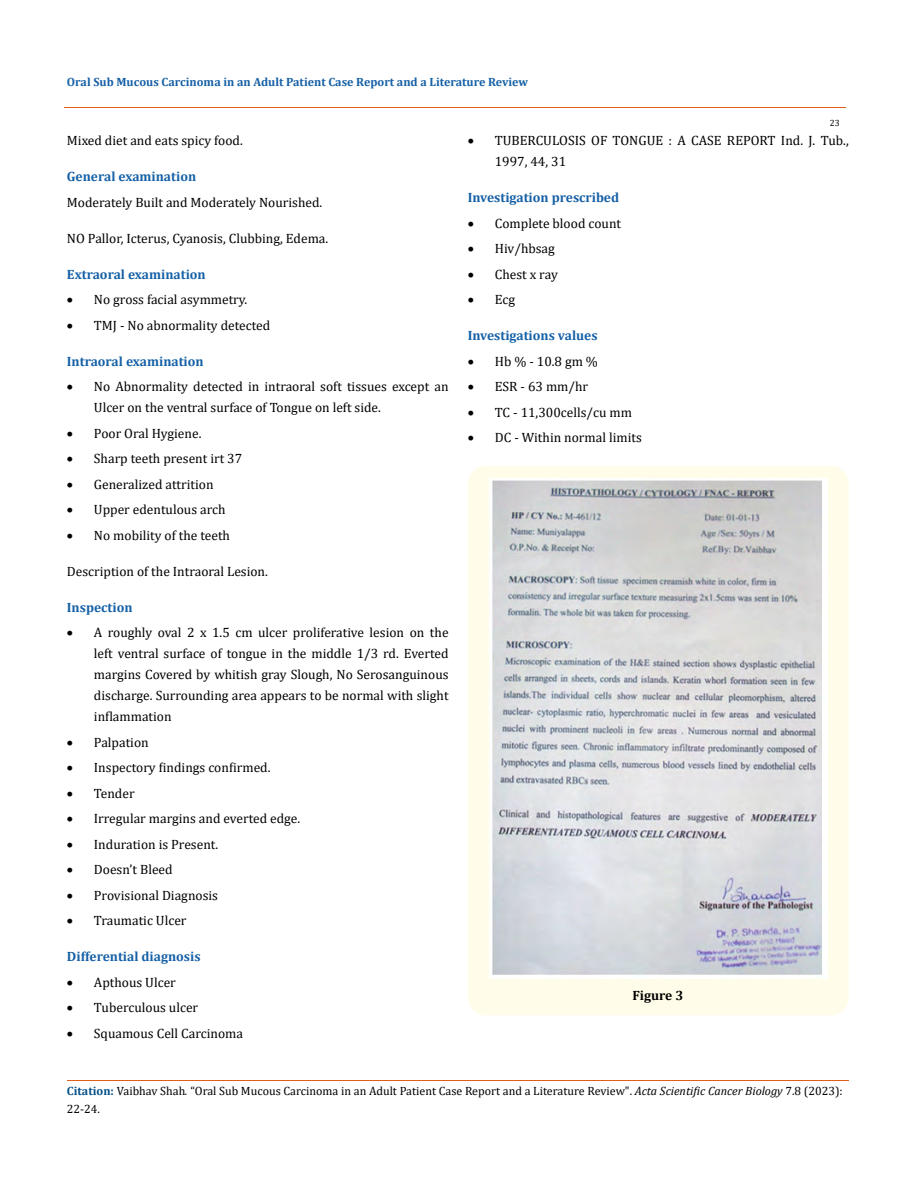
<style>
.page{position:relative;width:917px;height:1188px;background:#fff}
.page>*{position:absolute;margin:0;border:0;box-sizing:border-box;transform-origin:0 0}
.t1{font:13.5px/21px "Cambria";color:#000}
.t2{font:700 13.5px "Cambria";color:#1560a6}
.t3{font:700 13.5px "Cambria";color:#000}
.t4{font:12px/18px "Cambria";color:#000}
.t5{font:700 12px "Cambria";color:#1560a6}
.t6{font:9px "Cambria";color:#000}
.s1{font-weight:700;color:#035089}
.s2{font-style:italic}
</style>
<div class="page">
<div style="left:468px;top:466px;width:380px;height:550px;background:#fffde9;border-radius:18px"></div>
<img style="left:489px;top:478px;width:338px;height:501px">
<hr style="left:64px;top:108px;width:781px;height:1px;background:#e05d1a">
<hr style="left:67px;top:1080px;width:781px;height:1px;background:#e05d1a">
<p class="t5" style="left:67px;top:73px;width:462px">Oral Sub Mucous Carcinoma in an Adult Patient Case Report and a Literature Review</p>
<p class="t6" style="left:829px;top:118px;width:11px">23</p>
<p class="t1" style="left:67px;top:130px;width:177px">Mixed diet and eats spicy food.</p>
<p class="t2" style="left:67px;top:167px;width:131px">General examination</p>
<p class="t1" style="left:67px;top:192px;width:257px">Moderately Built and Moderately Nourished.</p>
<p class="t1" style="left:67px;top:228px;width:263px">NO Pallor, Icterus, Cyanosis, Clubbing, Edema.</p>
<p class="t2" style="left:67px;top:265px;width:140px">Extraoral examination</p>
<p class="t1" style="left:67px;top:289px;width:182px">• No gross facial asymmetry.</p>
<p class="t1" style="left:67px;top:315px;width:205px">• TMJ - No abnormality detected</p>
<p class="t2" style="left:67px;top:352px;width:138px">Intraoral examination</p>
<p class="t1" style="left:94px;top:376px;width:356px;text-indent:-27px">• No Abnormality detected in intraoral soft tissues except an<br>Ulcer on the ventral surface of Tongue on left side.</p>
<p class="t1" style="left:67px;top:423px;width:136px">• Poor Oral Hygiene.</p>
<p class="t1" style="left:67px;top:448px;width:177px">• Sharp teeth present irt 37</p>
<p class="t1" style="left:67px;top:474px;width:148px">• Generalized attrition</p>
<p class="t1" style="left:67px;top:499px;width:160px">• Upper edentulous arch</p>
<p class="t1" style="left:67px;top:525px;width:165px">• No mobility of the teeth</p>
<p class="t1" style="left:67px;top:561px;width:202px">Description of the Intraoral Lesion.</p>
<p class="t2" style="left:67px;top:598px;width:67px">Inspection</p>
<p class="t1" style="left:94px;top:622px;width:356px;text-align:justify;text-indent:-27px">• A roughly oval 2 x 1.5 cm ulcer proliferative lesion on the left ventral surface of tongue in the middle 1/3 rd. Everted margins Covered by whitish gray Slough, No Serosanguinous discharge. Surrounding area appears to be normal with slight inflammation</p>
<p class="t1" style="left:67px;top:732px;width:83px">• Palpation</p>
<p class="t1" style="left:67px;top:757px;width:205px">• Inspectory findings confirmed.</p>
<p class="t1" style="left:67px;top:783px;width:69px">• Tender</p>
<p class="t1" style="left:67px;top:808px;width:235px">• Irregular margins and everted edge.</p>
<p class="t1" style="left:67px;top:834px;width:153px">• Induration is Present.</p>
<p class="t1" style="left:67px;top:859px;width:107px">• Doesn’t Bleed</p>
<p class="t1" style="left:67px;top:885px;width:153px">• Provisional Diagnosis</p>
<p class="t1" style="left:67px;top:910px;width:121px">• Traumatic Ulcer</p>
<p class="t2" style="left:67px;top:947px;width:135px">Differential diagnosis</p>
<p class="t1" style="left:67px;top:972px;width:110px">• Apthous Ulcer</p>
<p class="t1" style="left:67px;top:997px;width:133px">• Tuberculous ulcer</p>
<p class="t1" style="left:67px;top:1023px;width:178px">• Squamous Cell Carcinoma</p>
<p class="t1" style="left:495px;top:130px;width:355px;text-indent:-27px">• TUBERCULOSIS OF TONGUE : A CASE REPORT Ind. J. Tub.,<br>1997, 44, 31</p>
<p class="t2" style="left:468px;top:188px;width:153px">Investigation prescribed</p>
<p class="t1" style="left:468px;top:213px;width:155px">• Complete blood count</p>
<p class="t1" style="left:468px;top:238px;width:89px">• Hiv/hbsag</p>
<p class="t1" style="left:468px;top:264px;width:91px">• Chest x ray</p>
<p class="t1" style="left:468px;top:289px;width:49px">• Ecg</p>
<p class="t2" style="left:468px;top:326px;width:131px">Investigations values</p>
<p class="t1" style="left:468px;top:351px;width:132px">• Hb % - 10.8 gm %</p>
<p class="t1" style="left:468px;top:376px;width:122px">• ESR - 63 mm/hr</p>
<p class="t1" style="left:468px;top:402px;width:166px">• TC - 11,300cells/cu mm</p>
<p class="t1" style="left:468px;top:427px;width:175px">• DC - Within normal limits</p>
<p class="t3" style="left:632px;top:986px;width:52px">Figure 3</p>
<p class="t4" style="left:67px;top:1082px;width:777px"><span class="s1">Citation:</span> Vaibhav Shah<span class="s2">.</span> “Oral Sub Mucous Carcinoma in an Adult Patient Case Report and a Literature Review". <span class="s2">Acta Scientific Cancer Biology</span> 7.8 (2023):<br>22-24.</p>
</div>
